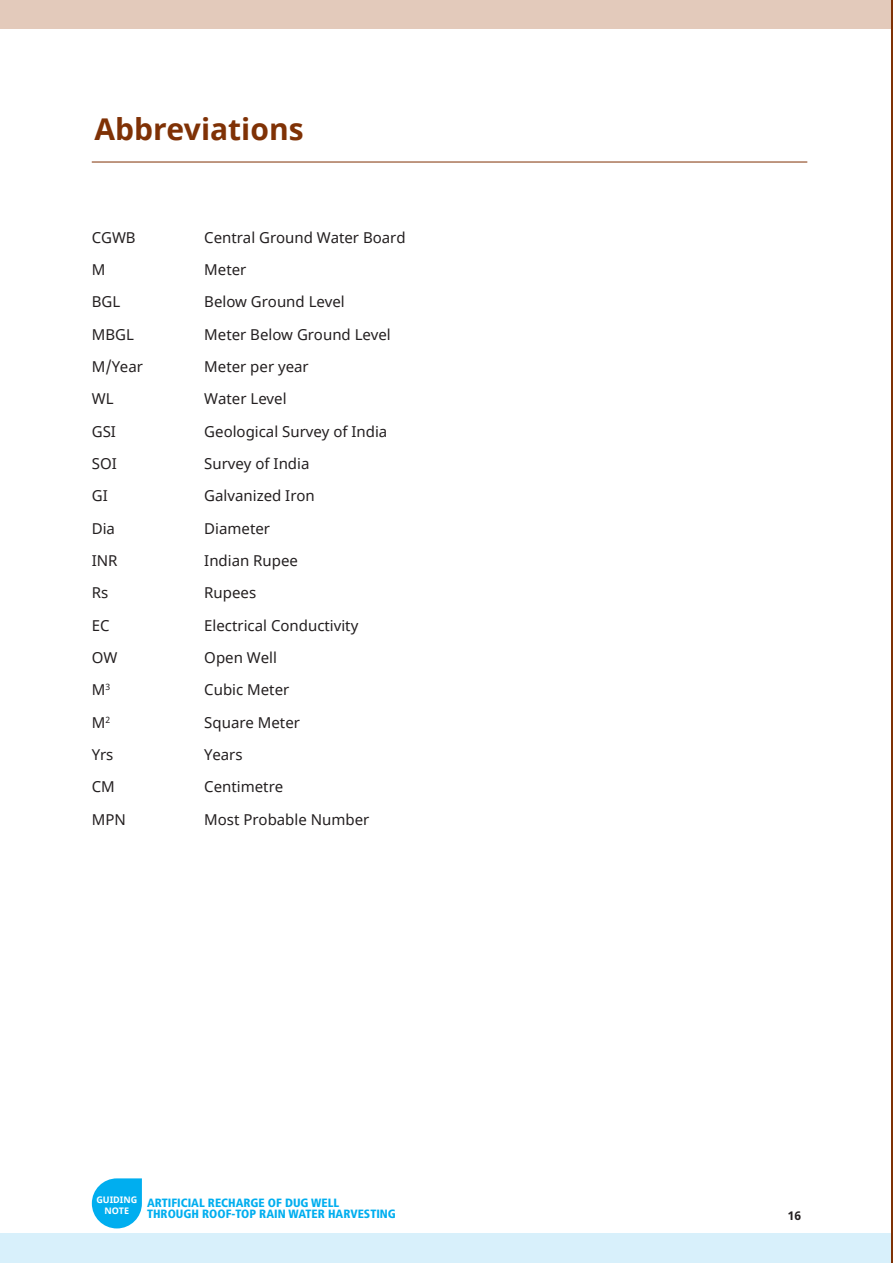
<style>
.page{position:relative;width:893px;height:1263px;background:#fff}
.page>*{position:absolute;margin:0;border:0;box-sizing:border-box;transform-origin:0 0}
.t1{font:700 30px "Noto Sans";color:#7f3105}
.t2{font:15px "Noto Sans";color:#231f20}
.t3{font:900 condensed 12px/10.8px "Frutiger LT Std";color:#00aeef}
.t4{font:700 12px "Noto Sans";color:#231f20}
.t5{font:700 9px/10.6px "Noto Sans";color:#fff;text-align:center}
</style>
<div class="page">
<div style="left:0;top:1234px;width:893px;height:29px;background:#d4effb"></div>
<svg style="left:92px;top:1178px;width:50px;height:50px;background:#29bbf1"></svg>
<div style="left:0;top:0;width:893px;height:28px;background:#e3cabb"></div>
<hr style="left:891px;top:0;width:2px;height:1263px;background:#7f3105">
<hr style="left:92px;top:162px;width:715px;height:1px;background:#7f3105">
<h1 class="t1" style="left:94px;top:108px;width:211px">Abbreviations</h1>
<p class="t2" style="left:92px;top:227px;width:45px">CGWB</p>
<p class="t2" style="left:204px;top:227px;width:203px">Central Ground Water Board</p>
<p class="t2" style="left:92px;top:259px;width:15px">M</p>
<p class="t2" style="left:204px;top:259px;width:44px">Meter</p>
<p class="t2" style="left:92px;top:291px;width:30px">BGL</p>
<p class="t2" style="left:204px;top:291px;width:142px">Below Ground Level</p>
<p class="t2" style="left:92px;top:324px;width:44px">MBGL</p>
<p class="t2" style="left:204px;top:324px;width:188px">Meter Below Ground Level</p>
<p class="t2" style="left:92px;top:356px;width:53px">M/Year</p>
<p class="t2" style="left:204px;top:356px;width:106px">Meter per year</p>
<p class="t2" style="left:92px;top:389px;width:23px">WL</p>
<p class="t2" style="left:204px;top:389px;width:84px">Water Level</p>
<p class="t2" style="left:92px;top:421px;width:26px">GSI</p>
<p class="t2" style="left:204px;top:421px;width:185px">Geological Survey of India</p>
<p class="t2" style="left:92px;top:453px;width:27px">SOI</p>
<p class="t2" style="left:204px;top:453px;width:107px">Survey of India</p>
<p class="t2" style="left:92px;top:486px;width:18px">GI</p>
<p class="t2" style="left:204px;top:486px;width:112px">Galvanized Iron</p>
<p class="t2" style="left:92px;top:518px;width:25px">Dia</p>
<p class="t2" style="left:204px;top:518px;width:67px">Diameter</p>
<p class="t2" style="left:92px;top:550px;width:27px">INR</p>
<p class="t2" style="left:204px;top:550px;width:95px">Indian Rupee</p>
<p class="t2" style="left:92px;top:583px;width:18px">Rs</p>
<p class="t2" style="left:204px;top:583px;width:53px">Rupees</p>
<p class="t2" style="left:92px;top:615px;width:19px">EC</p>
<p class="t2" style="left:204px;top:615px;width:156px">Electrical Conductivity</p>
<p class="t2" style="left:92px;top:647px;width:27px">OW</p>
<p class="t2" style="left:204px;top:647px;width:74px">Open Well</p>
<p class="t2" style="left:92px;top:680px;width:20px">M<sup>3</sup></p>
<p class="t2" style="left:204px;top:680px;width:87px">Cubic Meter</p>
<p class="t2" style="left:92px;top:712px;width:20px">M<sup>2</sup></p>
<p class="t2" style="left:204px;top:712px;width:97px">Square Meter</p>
<p class="t2" style="left:92px;top:744px;width:23px">Yrs</p>
<p class="t2" style="left:204px;top:744px;width:40px">Years</p>
<p class="t2" style="left:92px;top:777px;width:25px">CM</p>
<p class="t2" style="left:204px;top:777px;width:80px">Centimetre</p>
<p class="t2" style="left:92px;top:809px;width:36px">MPN</p>
<p class="t2" style="left:204px;top:809px;width:167px">Most Probable Number</p>
<p class="t5" style="left:96px;top:1195px;width:42px">GUIDING<br>NOTE</p>
<p class="t3" style="left:147px;top:1197px;width:250px">ARTIFICIAL RECHARGE OF DUG WELL<br>THROUGH ROOF-TOP RAIN WATER HARVESTING</p>
<p class="t4" style="left:788px;top:1207px;width:15px">16</p>
</div>
